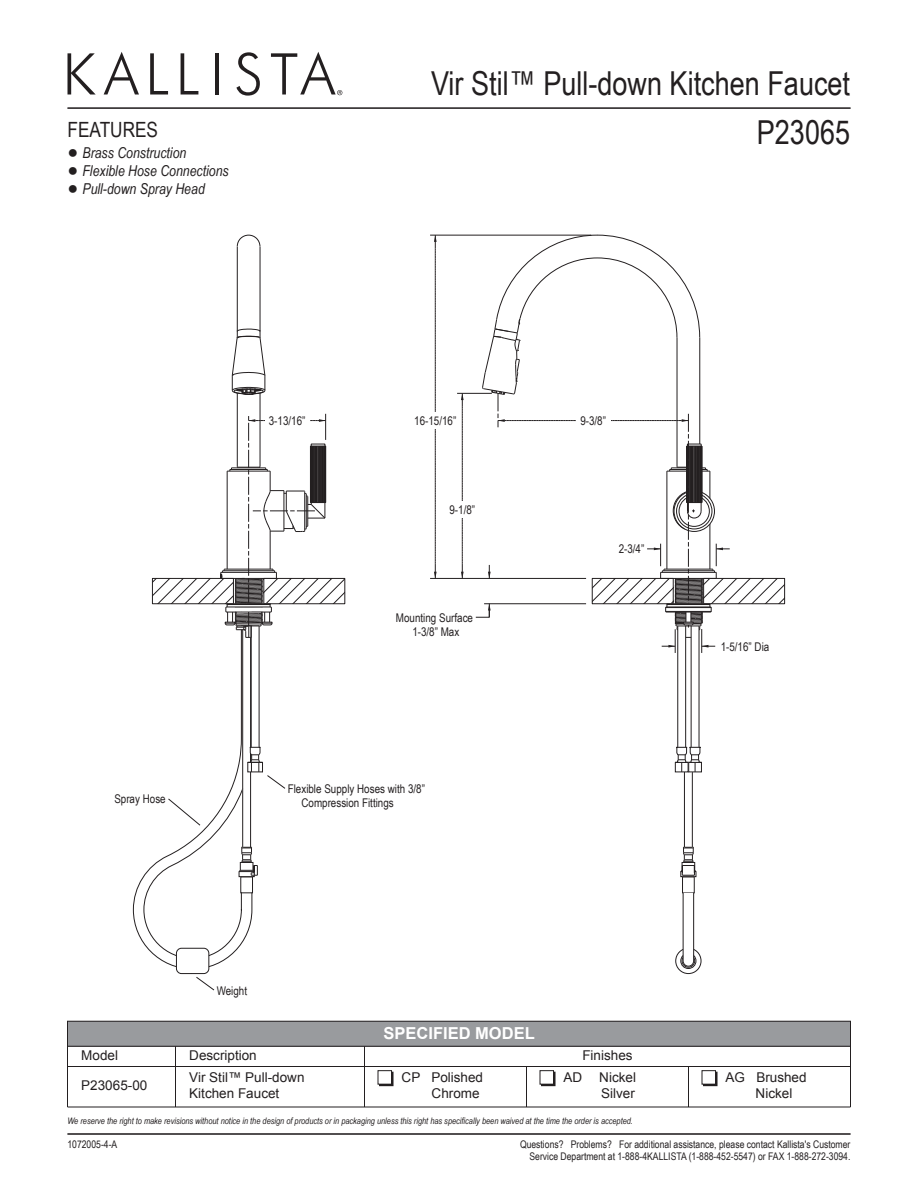
<style>
.page{position:relative;width:918px;height:1188px;background:#fff}
.page>*{position:absolute;margin:0;border:0;box-sizing:border-box;transform-origin:0 0}
.t1{font:33px/49.2px "Arial Narrow";color:#231f20;text-align:right}
.t2{font:21px "Arial Narrow";color:#231f20}
.t3{font:700 16.5px "Arial";color:#fff}
.t4{font:italic 15px "Arial Narrow";color:#231f20}
.t5{font:13.5px/16.2px "Arial";color:#231f20}
.t6{font:12px/14.4px "Arial Narrow";color:#231f20;text-align:center}
.t7{font:10.5px/12.6px "Arial Narrow";color:#231f20;text-align:right}
.t8{font:italic 9px "Arial Narrow";color:#231f20}
.s1{font-size:18px}
</style>
<div class="page">
<hr style="left:68px;top:108px;width:783px;height:1px;background:#231f20">
<svg style="left:68px;top:53px;width:27px;height:41px"></svg>
<svg style="left:104px;top:52px;width:35px;height:42px"></svg>
<svg style="left:150px;top:53px;width:18px;height:41px"></svg>
<svg style="left:181px;top:53px;width:17px;height:41px"></svg>
<hr style="left:216px;top:53px;width:3px;height:41px;background:#231f20">
<svg style="left:236px;top:52px;width:24px;height:44px"></svg>
<svg style="left:271px;top:52px;width:71px;height:43px"></svg>
<hr style="left:68px;top:1133px;width:782px;height:2px;background:#231f20">
<div style="left:68px;top:1021px;width:782px;height:25px;background:#999b9e"></div>
<div style="left:67px;top:1021px;width:784px;height:26px;border:1px solid #231f20"></div>
<hr style="left:68px;top:1066px;width:782px;height:1px;background:#231f20">
<hr style="left:175px;top:1046px;width:1px;height:61px;background:#231f20">
<hr style="left:688px;top:1066px;width:1px;height:41px;background:#231f20">
<hr style="left:526px;top:1066px;width:1px;height:41px;background:#231f20">
<hr style="left:364px;top:1046px;width:1px;height:61px;background:#231f20">
<hr style="left:67px;top:1021px;width:1px;height:86px;background:#231f20">
<hr style="left:68px;top:1107px;width:782px;height:1px;background:#231f20">
<hr style="left:850px;top:1021px;width:1px;height:86px;background:#231f20">
<div style="left:703px;top:1072px;width:14px;height:14px;border:1px solid #231f20"></div>
<div style="left:702px;top:1071px;width:14px;height:13px;background:#fff"></div>
<div style="left:702px;top:1070px;width:14px;height:15px;border:1px solid #231f20"></div>
<div style="left:541px;top:1072px;width:14px;height:14px;border:1px solid #231f20"></div>
<div style="left:540px;top:1071px;width:14px;height:13px;background:#fff"></div>
<div style="left:540px;top:1070px;width:14px;height:15px;border:1px solid #231f20"></div>
<div style="left:379px;top:1072px;width:14px;height:14px;border:1px solid #231f20"></div>
<div style="left:378px;top:1071px;width:14px;height:13px;background:#fff"></div>
<div style="left:378px;top:1070px;width:14px;height:15px;border:1px solid #231f20"></div>
<svg style="left:730px;top:580px;width:53px;height:22px"></svg>
<div style="left:703px;top:578px;width:82px;height:26px;border:1px solid #231f20"></div>
<div style="left:680px;top:953px;width:16px;height:16px;border:1px solid #231f20;border-radius:50%"></div>
<div style="left:682px;top:954px;width:13px;height:14px;border:1px solid #231f20;border-radius:50%"></div>
<div style="left:675px;top:948px;width:26px;height:26px;border:1px solid #231f20;border-radius:50%"></div>
<svg style="left:680px;top:846px;width:17px;height:121px"></svg>
<hr style="left:691px;top:626px;width:1px;height:121px;background:#231f20">
<hr style="left:692px;top:772px;width:1px;height:75px;background:#231f20">
<hr style="left:699px;top:626px;width:1px;height:121px;background:#231f20">
<hr style="left:677px;top:626px;width:1px;height:121px;background:#231f20">
<svg style="left:675px;top:745px;width:27px;height:28px"></svg>
<hr style="left:684px;top:772px;width:1px;height:75px;background:#231f20">
<hr style="left:685px;top:626px;width:1px;height:121px;background:#231f20">
<hr style="left:237px;top:393px;width:1px;height:74px;background:#231f20">
<hr style="left:237px;top:247px;width:1px;height:83px;background:#231f20">
<hr style="left:260px;top:247px;width:1px;height:90px;background:#231f20">
<hr style="left:260px;top:393px;width:1px;height:74px;background:#231f20">
<svg style="left:231px;top:328px;width:35px;height:67px"></svg>
<svg style="left:237px;top:234px;width:24px;height:13px"></svg>
<svg style="left:326px;top:580px;width:17px;height:22px"></svg>
<div style="left:263px;top:578px;width:82px;height:26px;border:1px solid #231f20"></div>
<svg style="left:133px;top:414px;width:193px;height:577px"></svg>
<svg style="left:430px;top:234px;width:300px;height:419px"></svg>
<h2 class="t2" style="left:68px;top:114px;width:92px">FEATURES</h2>
<h3 class="t4" style="left:68px;top:142px;width:120px"><span class="s1">●</span> Brass Construction</h3>
<h3 class="t4" style="left:68px;top:160px;width:163px"><span class="s1">●</span> Flexible Hose Connections</h3>
<h3 class="t4" style="left:68px;top:178px;width:139px"><span class="s1">●</span> Pull-down Spray Head</h3>
<h1 class="t1" style="left:431px;top:57px;width:421px">Vir Stil™ Pull-down Kitchen Faucet<br>P23065</h1>
<p class="t6" style="left:114px;top:792px;width:53px">Spray Hose</p>
<p class="t6" style="left:269px;top:413px;width:38px">3-13/16”</p>
<p class="t6" style="left:414px;top:413px;width:44px">16-15/16”</p>
<p class="t6" style="left:449px;top:502px;width:27px">9-1/8”</p>
<p class="t6" style="left:396px;top:610px;width:79px">Mounting Surface<br>1-3/8” Max</p>
<p class="t6" style="left:301px;top:781px;width:125px;text-align:left;text-indent:-14px">Flexible Supply Hoses with 3/8”<br>Compression Fittings</p>
<p class="t6" style="left:580px;top:413px;width:27px">9-3/8”</p>
<p class="t6" style="left:619px;top:541px;width:27px">2-3/4”</p>
<p class="t6" style="left:217px;top:983px;width:32px">Weight</p>
<h3 class="t3" style="left:384px;top:1022px;width:153px">SPECIFIED MODEL</h3>
<p class="t6" style="left:721px;top:639px;width:50px">1-5/16” Dia</p>
<p class="t5" style="left:81px;top:1047px;width:38px">Model</p>
<p class="t5" style="left:189px;top:1047px;width:69px">Description</p>
<p class="t5" style="left:582px;top:1047px;width:52px">Finishes</p>
<p class="t5" style="left:81px;top:1078px;width:68px">P23065-00</p>
<p class="t5" style="left:189px;top:1070px;width:117px">Vir Stil™ Pull-down<br>Kitchen Faucet</p>
<p class="t5" style="left:402px;top:1070px;width:83px;text-align:right">CP Polished<br>Chrome</p>
<p class="t5" style="left:564px;top:1070px;width:20px">AD</p>
<p class="t5" style="left:599px;top:1070px;width:38px">Nickel<br>Silver</p>
<p class="t8" style="left:68px;top:1114px;width:567px">We reserve the right to make revisions without notice in the design of products or in packaging unless this right has specifically been waived at the time the order is accepted.</p>
<p class="t5" style="left:756px;top:1070px;width:53px;text-indent:-30px">AG Brushed<br>Nickel</p>
<p class="t7" style="left:68px;top:1137px;width:51px">1072005-4-A</p>
<p class="t7" style="left:520px;top:1137px;width:332px">Questions? Problems? For additional assistance, please contact Kallista's Customer<br>Service Department at 1-888-4KALLISTA (1-888-452-5547) or FAX 1-888-272-3094.</p>
</div>
